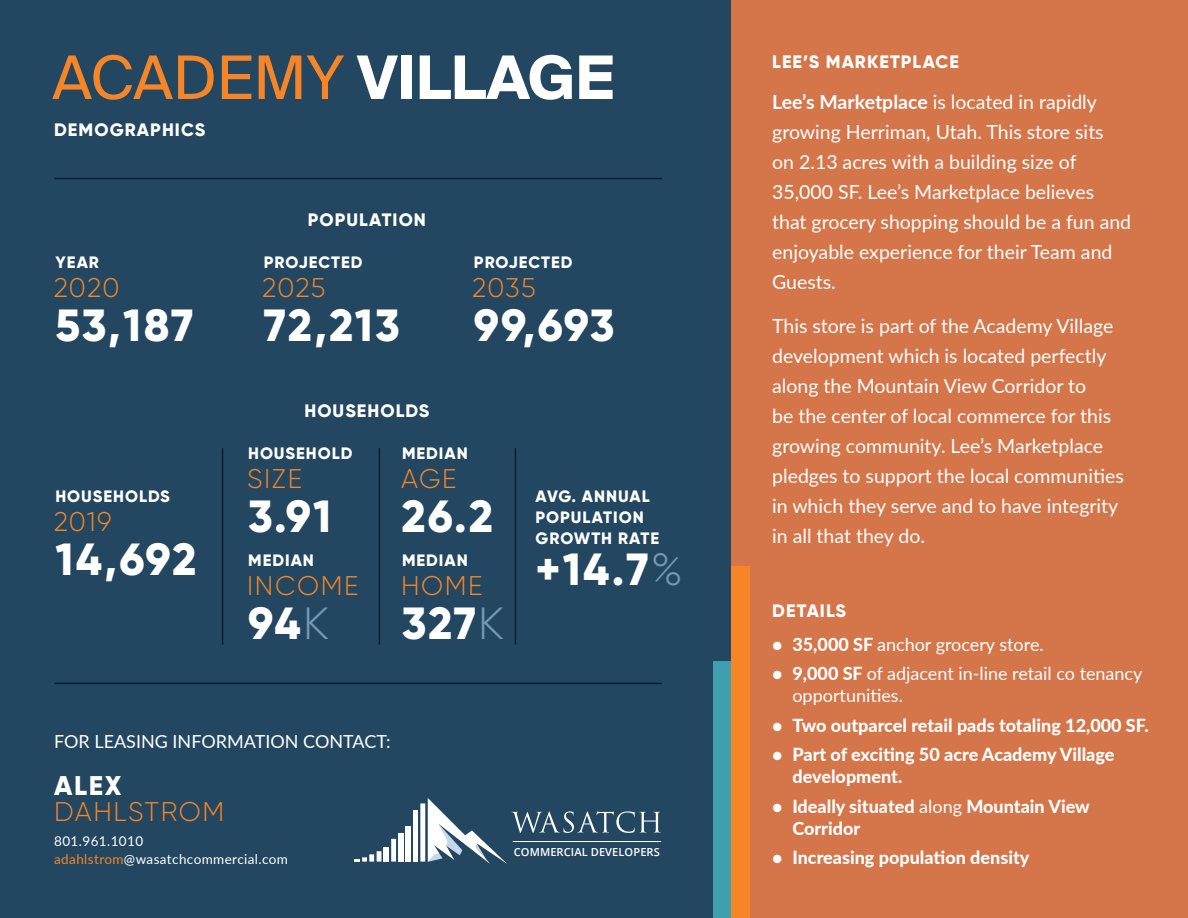
<style>
.page{position:relative;width:1188px;height:918px;background:#fff}
.page>*{position:absolute;margin:0;border:0;box-sizing:border-box;transform-origin:0 0}
.t1{font:60px "Suisse Intl";color:#f58527}
.t2{font:800 45px "Gilroy";letter-spacing:.04em;color:#fff}
.t3{font:300 27px "Gilroy";letter-spacing:.055em;color:#f58527}
.t4{font:800 27px "Gilroy";color:#fff}
.t5{font:19.5px/30px "Lato";color:#fff}
.t6{font:800 18px/22.5px "Lato";color:#fff}
.t7{font:18px/22.5px "Lato";color:#fff}
.t8{font:800 18px "Gilroy";letter-spacing:.06em;color:#fff}
.t9{font:800 16.5px/21px "Gilroy";letter-spacing:.06em;color:#fff}
.t10{font:13.5px "Lato";letter-spacing:.03em;color:#fff}
.t11{font:600 11.1px "Open Sans";letter-spacing:.005em;color:#fff}
.s1{font-weight:700;color:#fff}
.s2{font-weight:300;color:#7799b0}
.s3{color:#f58527}
.s4{font-weight:700}
.s5{font-weight:800}
.s6{font-weight:400}
</style>
<div class="page">
<div style="left:0;top:0;width:731px;height:918px;background:#234761"></div>
<div style="left:731px;top:0;width:457px;height:918px;background:#d5754a"></div>
<div style="left:713px;top:661px;width:18px;height:257px;background:#3ea0ac"></div>
<div style="left:731px;top:566px;width:19px;height:352px;background:#f58527"></div>
<div style="left:406px;top:826px;width:5px;height:36px;background:#fff"></div>
<svg style="left:355px;top:833px;width:48px;height:29px"></svg>
<svg style="left:413px;top:798px;width:248px;height:66px"></svg>
<hr style="left:513px;top:841px;width:148px;height:1px;background:#fff">
<hr style="left:54px;top:683px;width:608px;height:1px;background:#226e8c">
<hr style="left:54px;top:178px;width:608px;height:1px;background:#226e8c">
<hr style="left:379px;top:448px;width:1px;height:196px;background:#226e8c">
<hr style="left:222px;top:448px;width:1px;height:196px;background:#226e8c">
<hr style="left:515px;top:448px;width:1px;height:196px;background:#226e8c">
<p class="t1" style="left:52px;top:43px;width:564px">ACADEMY <span class="s1">VILLAGE</span></p>
<p class="t8" style="left:54px;top:118px;width:153px">DEMOGRAPHICS</p>
<p class="t9" style="left:55px;top:251px;width:45px">YEAR</p>
<p class="t3" style="left:54px;top:271px;width:67px">2020</p>
<p class="t2" style="left:55px;top:297px;width:140px">53,187</p>
<p class="t9" style="left:55px;top:485px;width:116px">HOUSEHOLDS</p>
<p class="t3" style="left:54px;top:505px;width:60px">2019</p>
<p class="t2" style="left:55px;top:531px;width:143px">14,692</p>
<p class="t8" style="left:308px;top:208px;width:120px">POPULATION</p>
<p class="t9" style="left:264px;top:251px;width:100px">PROJECTED</p>
<p class="t3" style="left:262px;top:271px;width:65px">2025</p>
<p class="t2" style="left:264px;top:297px;width:138px">72,213</p>
<p class="t8" style="left:304px;top:399px;width:126px">HOUSEHOLDS</p>
<p class="t9" style="left:474px;top:251px;width:100px">PROJECTED</p>
<p class="t3" style="left:472px;top:271px;width:65px">2035</p>
<p class="t2" style="left:474px;top:297px;width:142px">99,693</p>
<p class="t9" style="left:248px;top:442px;width:106px">HOUSEHOLD</p>
<p class="t9" style="left:402px;top:442px;width:67px">MEDIAN</p>
<p class="t3" style="left:247px;top:462px;width:56px">SIZE</p>
<p class="t2" style="left:248px;top:488px;width:85px">3.91</p>
<p class="t3" style="left:401px;top:462px;width:57px">AGE</p>
<p class="t2" style="left:402px;top:488px;width:93px">26.2</p>
<p class="t9" style="left:536px;top:485px;width:125px">AVG. ANNUAL<br>POPULATION<br>GROWTH RATE</p>
<p class="t9" style="left:248px;top:550px;width:67px">MEDIAN</p>
<p class="t3" style="left:247px;top:569px;width:113px">INCOME</p>
<p class="t9" style="left:402px;top:550px;width:67px">MEDIAN</p>
<p class="t3" style="left:401px;top:569px;width:83px">HOME</p>
<p class="t2" style="left:535px;top:540px;width:149px">+14.7<span class="s2">%</span></p>
<p class="t2" style="left:248px;top:595px;width:82px">94<span class="s2">K</span></p>
<p class="t2" style="left:402px;top:595px;width:104px">327<span class="s2">K</span></p>
<p class="t7" style="left:54px;top:729px;width:338px">FOR LEASING INFORMATION CONTACT:</p>
<p class="t4" style="left:54px;top:769px;width:69px">ALEX</p>
<p class="t3" style="left:54px;top:795px;width:171px">DAHLSTROM</p>
<p class="t10" style="left:54px;top:831px;width:91px">801.961.1010</p>
<p class="t10" style="left:54px;top:849px;width:235px"><span class="s3">adahlstrom</span>@wasatchcommercial.com</p>
<p class="t11" style="left:514px;top:845px;width:148px">COMMERCIAL DEVELOPERS</p>
<p class="t8" style="left:772px;top:51px;width:188px">LEE’S MARKETPLACE</p>
<p class="t5" style="left:772px;top:86px;width:361px"><span class="s4">Lee’s Marketplace</span> is located in rapidly growing Herriman, Utah. This store sits<br>on 2.13 acres with a building size of 35,000 SF. Lee’s Marketplace believes that grocery shopping should be a fun and enjoyable experience for their Team and Guests.</p>
<p class="t5" style="left:772px;top:310px;width:353px">This store is part of the Academy Village development which is located perfectly along the Mountain View Corridor to<br>be the center of local commerce for this growing community. Lee’s Marketplace pledges to support the local communities in which they serve and to have integrity in all that they do.</p>
<p class="t8" style="left:772px;top:600px;width:75px">DETAILS</p>
<p class="t7" style="left:772px;top:632px;width:273px"><span class="s5">• 35,000 SF</span> anchor grocery store.</p>
<p class="t7" style="left:792px;top:661px;width:352px;text-indent:-20px"><span class="s5">• 9,000 SF</span> of adjacent in-line retail co tenancy opportunities.</p>
<p class="t6" style="left:772px;top:713px;width:378px">• Two outparcel retail pads totaling 12,000 SF.</p>
<p class="t6" style="left:792px;top:742px;width:324px;text-indent:-20px">• Part of exciting 50 acre Academy Village development.</p>
<p class="t6" style="left:792px;top:794px;width:299px;text-indent:-20px">• Ideally situated <span class="s6">along</span> Mountain View<br>Corridor</p>
<p class="t6" style="left:772px;top:846px;width:259px">• Increasing population density</p>
</div>
